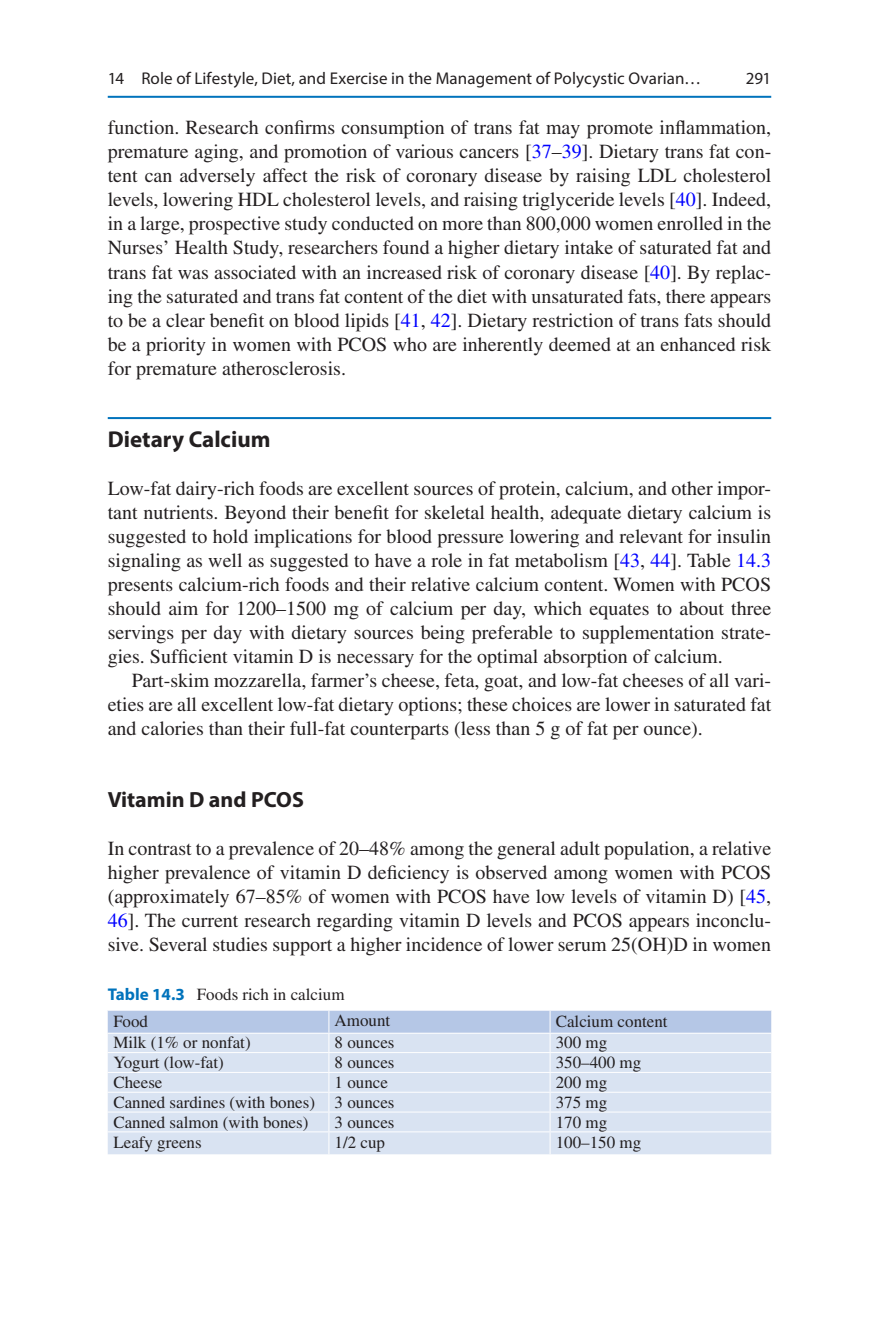
<style>
.page{position:relative;width:879px;height:1333px;background:#fff}
.page>*{position:absolute;margin:0;border:0;box-sizing:border-box;transform-origin:0 0}
.t1{font:700 23px "Myriad Pro";color:#231f20}
.t2{font:700 22px "Myriad Pro";color:#231f20}
.t3{font:20px/24px "Times LT Std";color:#231f20;text-align:justify}
.t4{font:17px/26.8px "Times LT Std";color:#231f20}
.t5{font:17px "Myriad Pro";letter-spacing:.01em;color:#231f20}
.s1{color:#00f}
.s2{font-family:"Myriad Pro";font-weight:700;color:#0073bc}
</style>
<div class="page">
<hr style="left:108px;top:417px;width:663px;height:2px;background:#0073bc">
<svg style="left:108px;top:1010px;width:663px;height:144px;background:#d5e0f0"></svg>
<hr style="left:108px;top:96px;width:663px;height:2px;background:#0073bc">
<p class="t5" style="left:108px;top:68px;width:595px">14 Role of Lifestyle, Diet, and Exercise in the Management of Polycystic Ovarian…</p>
<p class="t5" style="left:745px;top:68px;width:27px">291</p>
<p class="t3" style="left:108px;top:116px;width:665px">function. Research confirms consumption of trans fat may promote inflammation, premature aging, and promotion of various cancers [<span class="s1">37</span>–<span class="s1">39</span>]. Dietary trans fat con&shy;tent can adversely affect the risk of coronary disease by raising LDL cholesterol levels, lowering HDL cholesterol levels, and raising triglyceride levels [<span class="s1">40</span>]. Indeed, in a large, prospective study conducted on more than 800,000 women enrolled in the Nurses’ Health Study, researchers found a higher dietary intake of saturated fat and trans fat was associated with an increased risk of coronary disease [<span class="s1">40</span>]. By replac&shy;ing the saturated and trans fat content of the diet with unsaturated fats, there appears to be a clear benefit on blood lipids [<span class="s1">41</span>, <span class="s1">42</span>]. Dietary restriction of trans fats should be a priority in women with PCOS who are inherently deemed at an enhanced risk for premature atherosclerosis.</p>
<p class="t1" style="left:108px;top:424px;width:164px">Dietary Calcium</p>
<p class="t3" style="left:108px;top:476px;width:665px">Low-fat dairy-rich foods are excellent sources of protein, calcium, and other impor&shy;tant nutrients. Beyond their benefit for skeletal health, adequate dietary calcium is suggested to hold implications for blood pressure lowering and relevant for insulin signaling as well as suggested to have a role in fat metabolism [<span class="s1">43</span>, <span class="s1">44</span>]. Table <span class="s1">14.3 </span>presents calcium-rich foods and their relative calcium content. Women with PCOS should aim for 1200–1500 mg of calcium per day, which equates to about three servings per day with dietary sources being preferable to supplementation strate&shy;gies. Sufficient vitamin D is necessary for the optimal absorption of calcium.</p>
<p class="t3" style="left:108px;top:668px;width:665px;text-indent:24px">Part-skim mozzarella, farmer’s cheese, feta, goat, and low-fat cheeses of all vari&shy;eties are all excellent low-fat dietary options; these choices are lower in saturated fat and calories than their full-fat counterparts (less than 5 g of fat per ounce).</p>
<p class="t2" style="left:108px;top:785px;width:198px">Vitamin D and PCOS</p>
<p class="t3" style="left:108px;top:836px;width:665px">In contrast to a prevalence of 20–48% among the general adult population, a relative higher prevalence of vitamin D deficiency is observed among women with PCOS (approximately 67–85% of women with PCOS have low levels of vitamin D) [<span class="s1">45</span>, <span class="s1">46</span>]. The current research regarding vitamin D levels and PCOS appears inconclu&shy;sive. Several studies support a higher incidence of lower serum 25(OH)D in women</p>
<p class="t4" style="left:113px;top:980px;width:233px;text-indent:-6px"><span class="s2">Table 14.3</span> Foods rich in calcium<br>Food</p>
<p class="t4" style="left:334px;top:1006px;width:57px">Amount</p>
<p class="t4" style="left:556px;top:1007px;width:113px">Calcium content</p>
<p class="t4" style="left:113px;top:1029px;width:139px">Milk (1% or nonfat)</p>
<p class="t4" style="left:334px;top:1029px;width:61px">8 ounces</p>
<p class="t4" style="left:556px;top:1029px;width:53px">300 mg</p>
<p class="t4" style="left:113px;top:1049px;width:112px">Yogurt (low-fat)</p>
<p class="t4" style="left:334px;top:1049px;width:61px">8 ounces</p>
<p class="t4" style="left:556px;top:1049px;width:87px">350–400 mg</p>
<p class="t4" style="left:113px;top:1068px;width:51px">Cheese</p>
<p class="t4" style="left:334px;top:1068px;width:55px">1 ounce</p>
<p class="t4" style="left:556px;top:1068px;width:53px">200 mg</p>
<p class="t4" style="left:113px;top:1088px;width:283px">Canned sardines (with bones) 3 ounces</p>
<p class="t4" style="left:556px;top:1088px;width:53px">375 mg</p>
<p class="t4" style="left:113px;top:1108px;width:197px">Canned salmon (with bones)</p>
<p class="t4" style="left:334px;top:1108px;width:61px">3 ounces</p>
<p class="t4" style="left:556px;top:1108px;width:53px">170 mg</p>
<p class="t4" style="left:113px;top:1128px;width:90px">Leafy greens</p>
<p class="t4" style="left:334px;top:1128px;width:52px">1/2 cup</p>
<p class="t4" style="left:556px;top:1128px;width:87px">100–150 mg</p>
</div>
